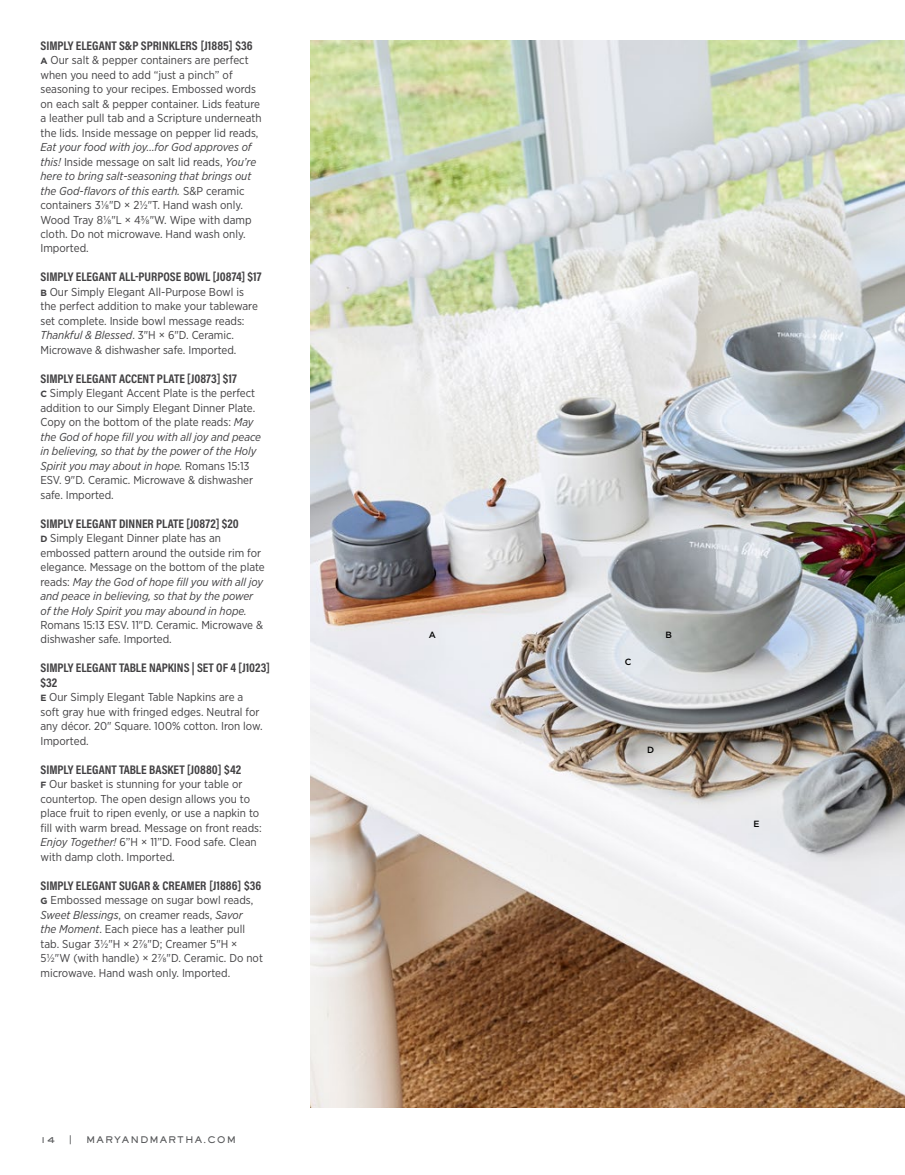
<style>
.page{position:relative;width:905px;height:1175px;background:#fff}
.page>*{position:absolute;margin:0;border:0;box-sizing:border-box;transform-origin:0 0}
.t1{font:700 12.6px/14.4px "Acumin Pro Cond";color:#414042}
.t2{font:11.55px/14.4px "Gotham Narrow";color:#414042}
.t3{font:800 9px "Sackers Gothic Std";letter-spacing:.11em;color:#58595b}
.t4{font:500 9px "Gotham";color:#000}
.s1{font-family:"Gotham";font-weight:700;font-size:9px}
.s2{font-style:italic}
</style>
<div class="page">
<img style="left:310px;top:40px;width:594px;height:1067px">
<p class="t1" style="left:40px;top:38px;width:213px">SIMPLY ELEGANT S&amp;P SPRINKLERS [J1885] $36</p>
<p class="t2" style="left:40px;top:53px;width:222px"><span class="s1">A</span> Our salt &amp; pepper containers are perfect when you need to add “just a pinch” of seasoning to your recipes. Embossed words on each salt &amp; pepper container. Lids feature a leather pull tab and a Scripture underneath the lids. Inside message on pepper lid reads,</p>
<p class="t2" style="left:40px;top:140px;width:217px"><span class="s2">Eat your food with joy...for God approves of this!</span> Inside message on salt lid reads, <span class="s2">You’re here to bring salt-seasoning that brings out the God-flavors of this earth.</span> S&amp;P ceramic containers 31/8"D × 21/2"T. Hand wash only.<br>Wood Tray 81/8"L × 43/8"W. Wipe with damp cloth. Do not microwave. Hand wash only.<br>Imported.</p>
<p class="t1" style="left:40px;top:269px;width:223px">SIMPLY ELEGANT ALL-PURPOSE BOWL [J0874] $17</p>
<p class="t2" style="left:40px;top:284px;width:219px"><span class="s1">B</span> Our Simply Elegant All-Purpose Bowl is the perfect addition to make your tableware set complete. Inside bowl message reads:<br><span class="s2">Thankful &amp; Blessed</span>. 3"H × 6"D. Ceramic.<br>Microwave &amp; dishwasher safe. Imported.</p>
<p class="t1" style="left:40px;top:371px;width:198px">SIMPLY ELEGANT ACCENT PLATE [J0873] $17</p>
<p class="t2" style="left:40px;top:386px;width:222px"><span class="s1">C</span> Simply Elegant Accent Plate is the perfect addition to our Simply Elegant Dinner Plate.<br>Copy on the bottom of the plate reads: <span class="s2">May the God of hope fill you with all joy and peace in believing, so that by the power of the Holy Spirit you may about in hope.</span> Romans 15:13<br>ESV. 9"D. Ceramic. Microwave &amp; dishwasher safe. Imported.</p>
<p class="t1" style="left:40px;top:516px;width:200px">SIMPLY ELEGANT DINNER PLATE [J0872] $20</p>
<p class="t2" style="left:40px;top:530px;width:226px"><span class="s1">D</span> Simply Elegant Dinner plate has an embossed pattern around the outside rim for elegance. Message on the bottom of the plate reads: <span class="s2">May the God of hope fill you with all joy and peace in believing, so that by the power of the Holy Spirit you may abound in hope.</span></p>
<p class="t2" style="left:40px;top:617px;width:224px">Romans 15:13 ESV. 11"D. Ceramic. Microwave &amp; dishwasher safe. Imported.</p>
<p class="t1" style="left:40px;top:660px;width:231px">SIMPLY ELEGANT TABLE NAPKINS | SET OF 4 [J1023] $32</p>
<p class="t2" style="left:40px;top:690px;width:223px"><span class="s1">E</span> Our Simply Elegant Table Napkins are a soft gray hue with fringed edges. Neutral for any décor. 20" Square. 100% cotton. Iron low.<br>Imported.</p>
<p class="t1" style="left:40px;top:762px;width:202px">SIMPLY ELEGANT TABLE BASKET [J0880] $42</p>
<p class="t2" style="left:40px;top:776px;width:223px"><span class="s1">F</span> Our basket is stunning for your table or countertop. The open design allows you to place fruit to ripen evenly, or use a napkin to fill with warm bread. Message on front reads:<br><span class="s2">Enjoy Together!</span> 6”H × 11”D. Food safe. Clean with damp cloth. Imported.</p>
<p class="t1" style="left:40px;top:877px;width:222px">SIMPLY ELEGANT SUGAR &amp; CREAMER [J1886] $36</p>
<p class="t2" style="left:40px;top:892px;width:224px"><span class="s1">G</span> Embossed message on sugar bowl reads, <span class="s2">Sweet Blessings</span>, on creamer reads, <span class="s2">Savor<br>the Moment</span>. Each piece has a leather pull tab. Sugar 31/2"H × 27/8"D; Creamer 5"H × 51/2"W (with handle) × 27/8"D. Ceramic. Do not microwave. Hand wash only. Imported.</p>
<p class="t3" style="left:40px;top:1133px;width:16px">14</p>
<p class="t3" style="left:69px;top:1133px;width:5px">|</p>
<p class="t3" style="left:86px;top:1133px;width:151px">MARYANDMARTHA.COM</p>
<p class="t4" style="left:428px;top:629px;width:9px">A</p>
<p class="t4" style="left:665px;top:629px;width:8px">B</p>
<p class="t4" style="left:624px;top:656px;width:8px">C</p>
<p class="t4" style="left:647px;top:744px;width:9px">D</p>
<p class="t4" style="left:753px;top:818px;width:8px">E</p>
</div>
